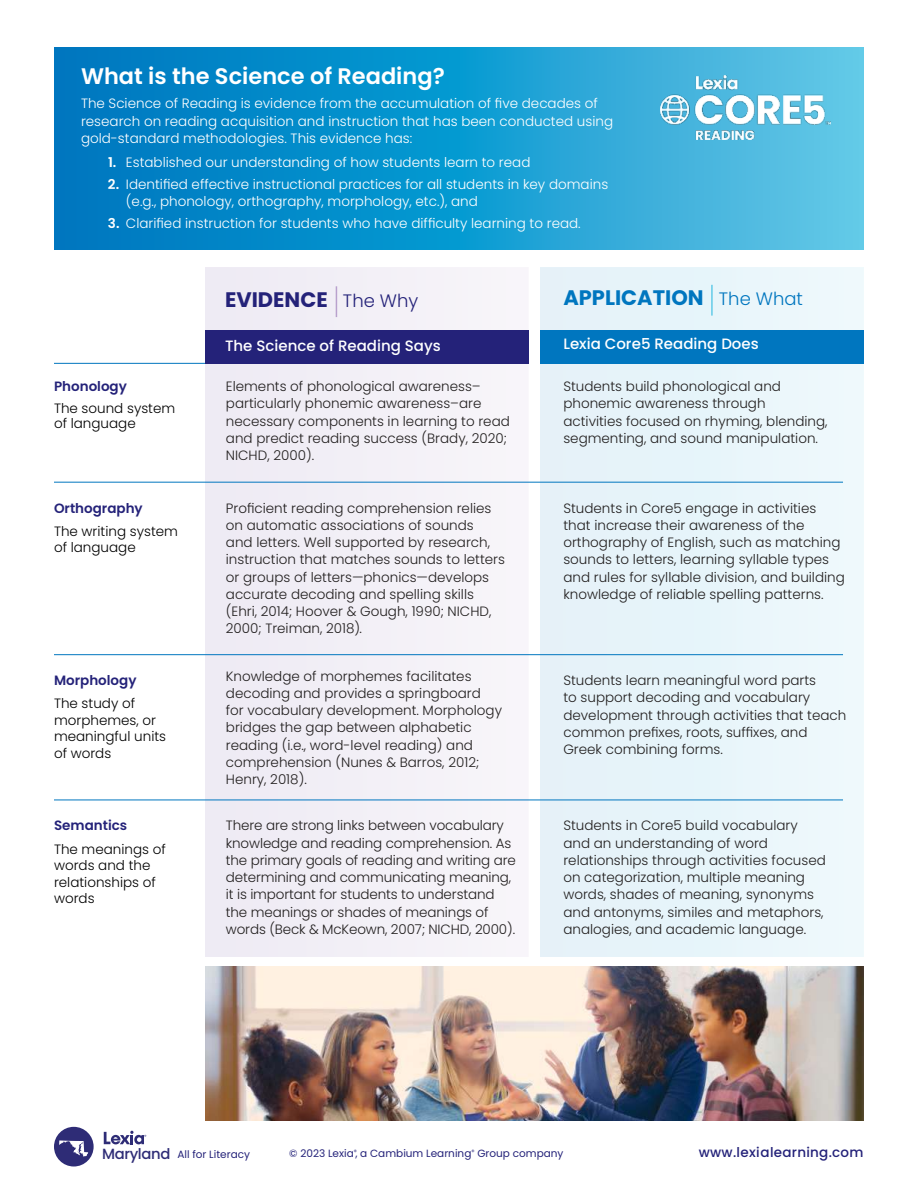
<style>
.page{position:relative;width:918px;height:1188px;background:#fff}
.page>*{position:absolute;margin:0;border:0;box-sizing:border-box;transform-origin:0 0}
.t1{font:600 22.5px "Poppins";color:#fff}
.t2{font:700 21px "Poppins";color:#0076bf}
.t3{font:700 21px "Poppins";color:#242279}
.t4{font:500 15px "Poppins";color:#fff}
.t5{font:300 13.5px/17.2px "Poppins";color:#221f1f}
.t6{font:300 13.5px/17.2px "Poppins";color:#fff}
.t7{font:300 13.5px/16.5px "Poppins";color:#000}
.t8{font:600 13.5px "Poppins";color:#242279}
.t9{font:500 13.5px "Poppins";letter-spacing:.02em;color:#242279}
.t10{font:10.5px "Poppins";color:#242279}
.s1{font-weight:600}
.s2{font-weight:300;font-size:18px}
.s3{font-weight:500;font-size:14.7px;color:#2e2c76}
</style>
<div class="page">
<div style="left:54px;top:1127px;width:40px;height:40px;background:#2e2c76;border-radius:50%"></div>
<svg style="left:104px;top:1131px;width:42px;height:14px"></svg>
<svg style="left:59px;top:1140px;width:29px;height:17px"></svg>
<img style="left:54px;top:47px;width:810px;height:202px">
<img style="left:661px;top:76px;width:169px;height:63px">
<div style="left:205px;top:268px;width:324px;height:689px;background:#f3f0f7"></div>
<div style="left:540px;top:268px;width:324px;height:689px;background:#e6f5fa"></div>
<hr style="left:54px;top:482px;width:789px;height:1px;background:#0076bf">
<hr style="left:54px;top:654px;width:789px;height:1px;background:#0076bf">
<hr style="left:54px;top:800px;width:789px;height:1px;background:#0076bf">
<hr style="left:54px;top:363px;width:151px;height:1px;background:#0076bf">
<hr style="left:711px;top:285px;width:2px;height:31px;background:#63cbe8">
<div style="left:205px;top:330px;width:324px;height:33px;background:#242279"></div>
<div style="left:540px;top:330px;width:324px;height:33px;background:#0076bf"></div>
<img style="left:205px;top:967px;width:659px;height:153px">
<hr style="left:336px;top:286px;width:1px;height:31px;background:#b9a1cd">
<h1 class="t1" style="left:81px;top:67px;width:365px">What is the Science of Reading?</h1>
<p class="t6" style="left:81px;top:95px;width:534px">The Science of Reading is evidence from the accumulation of five decades of research on reading acquisition and instruction that has been conducted using gold-standard methodologies. This evidence has:</p>
<p class="t6" style="left:108px;top:155px;width:424px"><span class="s1">1.</span> Established our understanding of how students learn to read</p>
<p class="t6" style="left:126px;top:176px;width:484px;text-indent:-18px"><span class="s1">2.</span> Identified effective instructional practices for all students in key domains (e.g., phonology, orthography, morphology, etc.), and</p>
<p class="t6" style="left:108px;top:215px;width:474px"><span class="s1">3.</span> Clarified instruction for students who have difficulty learning to read.</p>
<p class="t8" style="left:54px;top:381px;width:74px">Phonology</p>
<p class="t7" style="left:54px;top:401px;width:123px;line-height:15px">The sound system of language</p>
<p class="t8" style="left:54px;top:502px;width:90px">Orthography</p>
<p class="t7" style="left:54px;top:523px;width:126px">The writing system of language</p>
<p class="t8" style="left:54px;top:674px;width:84px">Morphology</p>
<p class="t7" style="left:54px;top:695px;width:114px">The study of morphemes, or meaningful units of words</p>
<p class="t8" style="left:54px;top:820px;width:75px">Semantics</p>
<p class="t7" style="left:54px;top:842px;width:113px">The meanings of words and the relationships of words</p>
<h2 class="t3" style="left:225px;top:290px;width:195px">EVIDENCE <span class="s2">The Why</span></h2>
<p class="t4" style="left:225px;top:339px;width:217px">The Science of Reading Says</p>
<p class="t5" style="left:226px;top:378px;width:286px">Elements of phonological awareness– particularly phonemic awareness–are necessary components in learning to read and predict reading success (Brady, 2020; NICHD, 2000).</p>
<p class="t5" style="left:226px;top:499px;width:281px">Proficient reading comprehension relies on automatic associations of sounds<br>and letters. Well supported by research, instruction that matches sounds to letters or groups of letters—phonics—develops accurate decoding and spelling skills (Ehri, 2014; Hoover &amp; Gough, 1990; NICHD, 2000; Treiman, 2018).</p>
<p class="t5" style="left:226px;top:667px;width:278px">Knowledge of morphemes facilitates decoding and provides a springboard for vocabulary development. Morphology bridges the gap between alphabetic reading (i.e., word-level reading) and comprehension (Nunes &amp; Barros, 2012; Henry, 2018).</p>
<p class="t5" style="left:226px;top:817px;width:291px">There are strong links between vocabulary knowledge and reading comprehension. As the primary goals of reading and writing are determining and communicating meaning, it is important for students to understand the meanings or shades of meanings of words (Beck &amp; McKeown, 2007; NICHD, 2000).</p>
<h2 class="t2" style="left:563px;top:288px;width:241px">APPLICATION <span class="s2">The What</span></h2>
<p class="t4" style="left:563px;top:337px;width:197px">Lexia Core5 Reading Does</p>
<p class="t5" style="left:563px;top:378px;width:266px">Students build phonological and phonemic awareness through activities focused on rhyming, blending, segmenting, and sound manipulation.</p>
<p class="t5" style="left:563px;top:500px;width:283px">Students in Core5 engage in activities that increase their awareness of the orthography of English, such as matching sounds to letters, learning syllable types and rules for syllable division, and building knowledge of reliable spelling patterns.</p>
<p class="t5" style="left:563px;top:672px;width:284px">Students learn meaningful word parts<br>to support decoding and vocabulary development through activities that teach common prefixes, roots, suffixes, and Greek combining forms.</p>
<p class="t5" style="left:563px;top:817px;width:264px">Students in Core5 build vocabulary and an understanding of word relationships through activities focused on categorization, multiple meaning words, shades of meaning, synonyms and antonyms, similes and metaphors, analogies, and academic language.</p>
<p class="t10" style="left:102px;top:1150px;width:149px"><span class="s3">Maryland</span> All for Literacy</p>
<p class="t10" style="left:289px;top:1149px;width:276px">© 2023 Lexia<sup>®</sup>, a Cambium Learning<sup>®</sup> Group company</p>
<p class="t9" style="left:699px;top:1147px;width:166px">www.lexialearning.com</p>
</div>
